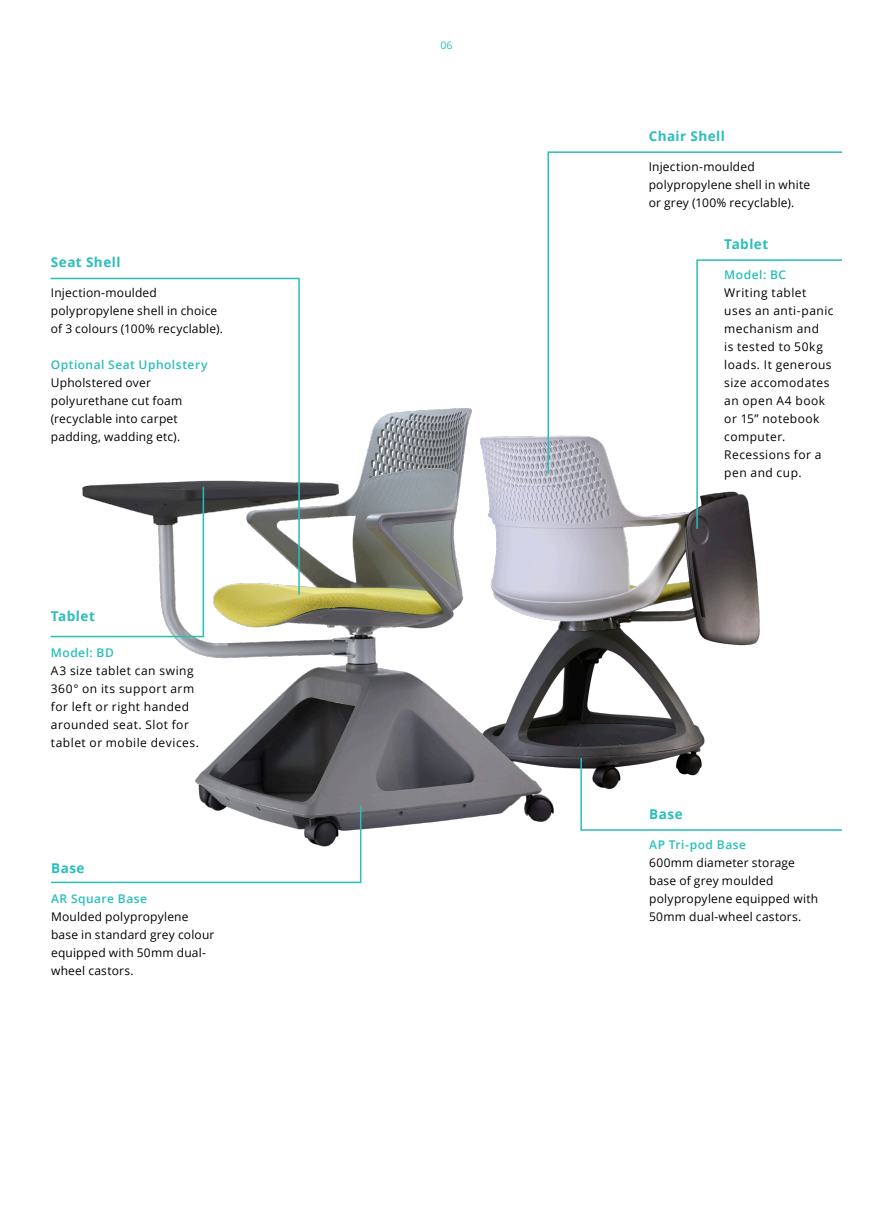
<style>
.page{position:relative;width:893px;height:1212px;background:#fff}
.page>*{position:absolute;margin:0;border:0;box-sizing:border-box;transform-origin:0 0}
.Point-Form_Title{font:700 13.5px "Open Sans";letter-spacing:.035em;color:#28bebb}
.Point-Form_Body{font:12px/18px "Open Sans";letter-spacing:.02em;color:#000}
.Point-Form_Body-2{font:12px/18px "Open Sans";letter-spacing:.04em;color:#000}
.BlueFunction_Body{font:600 12px "Open Sans";letter-spacing:.045em;color:#28bebb}
.t1{font:10.5px "Open Sans";color:#28bebb}
</style>
<div class="page">
<img style="left:576px;top:475px;width:184px;height:294px">
<img style="left:175px;top:408px;width:401px;height:422px">
<svg style="left:50px;top:277px;width:251px;height:319px"></svg>
<svg style="left:50px;top:485px;width:155px;height:153px"></svg>
<svg style="left:51px;top:804px;width:311px;height:80px"></svg>
<svg style="left:696px;top:475px;width:64px;height:55px"></svg>
<svg style="left:547px;top:151px;width:295px;height:324px"></svg>
<svg style="left:580px;top:757px;width:262px;height:74px"></svg>
<p class="Point-Form_Title" style="left:51px;top:253px;width:71px">Seat Shell</p>
<p class="Point-Form_Body" style="left:51px;top:284px;width:174px">Injection-moulded polypropylene shell in choice of 3 colours (100% recyclable).</p>
<p class="BlueFunction_Body" style="left:51px;top:357px;width:158px">Optional Seat Upholstery</p>
<p class="Point-Form_Body" style="left:51px;top:374px;width:133px">Upholstered over polyurethane cut foam (recyclable into carpet padding, wadding etc).</p>
<p class="Point-Form_Title" style="left:51px;top:607px;width:46px">Tablet</p>
<p class="BlueFunction_Body" style="left:51px;top:645px;width:64px">Model: BD</p>
<p class="Point-Form_Body-2" style="left:51px;top:662px;width:150px">A3 size tablet can swing<br>360° on its support arm for left or right handed arounded seat. Slot for tablet or mobile devices.</p>
<p class="Point-Form_Title" style="left:51px;top:859px;width:35px">Base</p>
<p class="BlueFunction_Body" style="left:51px;top:891px;width:98px">AR Square Base</p>
<p class="Point-Form_Body" style="left:51px;top:908px;width:165px">Moulded polypropylene base in standard grey colour equipped with 50mm dual&shy;wheel castors.</p>
<p class="t1" style="left:440px;top:38px;width:14px">06</p>
<p class="Point-Form_Title" style="left:649px;top:127px;width:78px">Chair Shell</p>
<p class="Point-Form_Body" style="left:649px;top:158px;width:163px">Injection-moulded polypropylene shell in white or grey (100% recyclable).</p>
<p class="Point-Form_Title" style="left:724px;top:235px;width:46px">Tablet</p>
<p class="BlueFunction_Body" style="left:724px;top:267px;width:63px">Model: BC</p>
<p class="Point-Form_Body-2" style="left:724px;top:284px;width:111px">Writing tablet uses an anti-panic mechanism and<br>is tested to 50kg loads. It generous size accomodates an open A4 book or 15” notebook computer.<br>Recessions for a pen and cup.</p>
<p class="Point-Form_Title" style="left:649px;top:805px;width:35px">Base</p>
<p class="BlueFunction_Body" style="left:649px;top:837px;width:98px">AP Tri-pod Base</p>
<p class="Point-Form_Body" style="left:649px;top:854px;width:171px">600mm diameter storage base of grey moulded polypropylene equipped with<br>50mm dual-wheel castors.</p>
</div>
